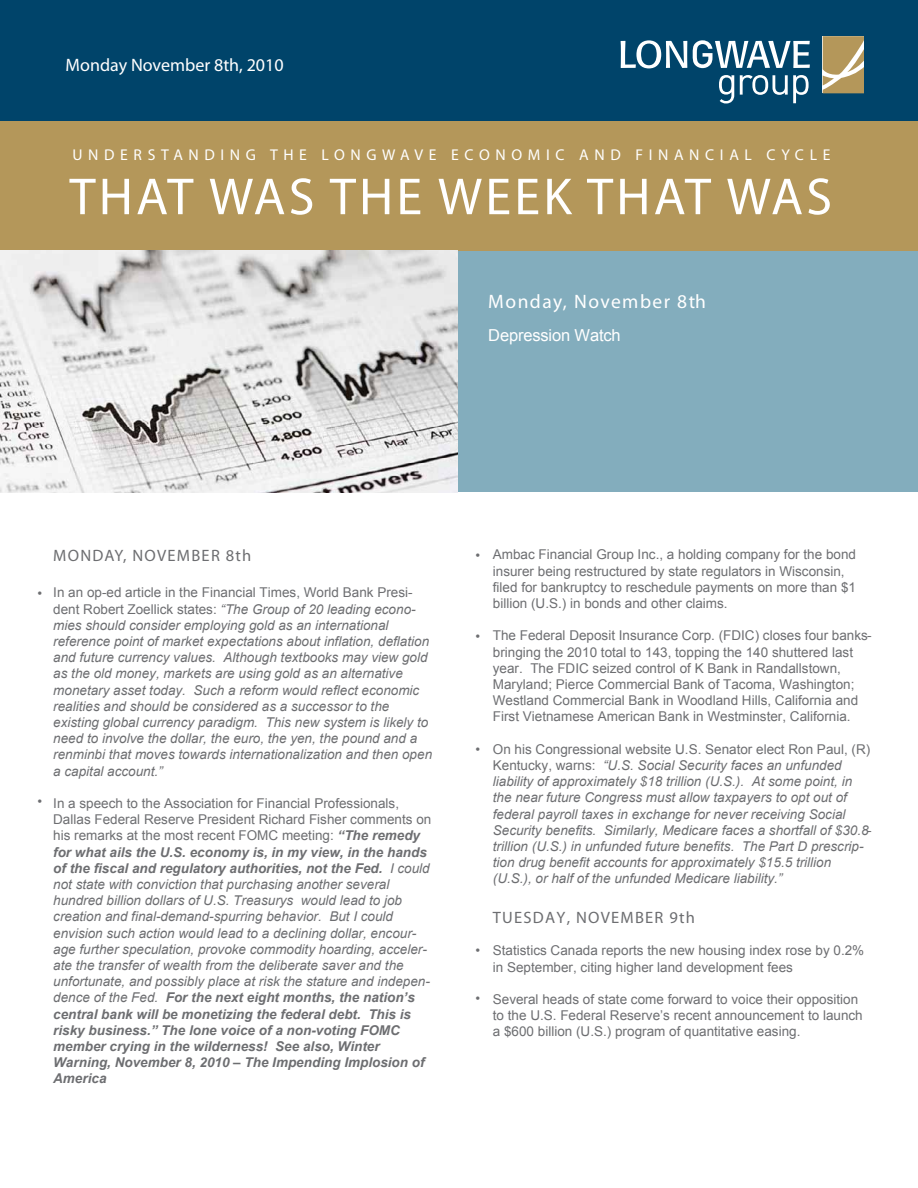
<style>
.page{position:relative;width:918px;height:1188px;background:#fff}
.page>*{position:absolute;margin:0;border:0;box-sizing:border-box;transform-origin:0 0}
.t1{font:52.5px "Myriad Pro";letter-spacing:.06em;color:#fff}
.t2{font:19.5px "Myriad Pro";letter-spacing:.075em;color:#fff}
.t3{font:18px "Myriad Pro";color:#fff}
.t4{font:16.5px "Myriad Pro";letter-spacing:.075em;color:#6d6e71}
.t5{font:16.5px "Arial";letter-spacing:-.01em;color:#fff}
.t6{font:15.6px "Myriad Pro";letter-spacing:.36em;color:#fff}
.t7{font:italic 13.5px/16.2px "Arial";color:#6d6e71}
.t8{font:13.5px/16.2px "Arial";color:#6d6e71}
.s1{font-style:normal}
.s2{font-weight:700}
</style>
<div class="page">
<div style="left:457px;top:249px;width:461px;height:243px;background:#83adbd"></div>
<div style="left:0;top:0;width:918px;height:123px;background:#00446a"></div>
<div style="left:0;top:122px;width:918px;height:129px;background:#b4975a"></div>
<img style="left:0;top:251px;width:458px;height:241px">
<svg style="left:621px;top:40px;width:66px;height:28px"></svg>
<svg style="left:693px;top:40px;width:117px;height:28px"></svg>
<svg style="left:719px;top:75px;width:15px;height:29px"></svg>
<svg style="left:740px;top:75px;width:69px;height:28px"></svg>
<svg style="left:823px;top:36px;width:41px;height:57px;background:#c1a977"></svg>
<h3 class="t3" style="left:66px;top:54px;width:220px">Monday November 8th, 2010</h3>
<p class="t6" style="left:72px;top:145px;width:759px">UNDERSTANDING THE LONGWAVE ECONOMIC AND FINANCIAL CYCLE</p>
<h1 class="t1" style="left:69px;top:164px;width:764px">THAT WAS THE WEEK THAT WAS</h1>
<h2 class="t2" style="left:488px;top:289px;width:219px">Monday, November 8th</h2>
<p class="t5" style="left:488px;top:324px;width:134px">Depression Watch</p>
<p class="t8" style="left:38px;top:585px;width:6px">•</p>
<p class="t8" style="left:38px;top:794px;width:6px">•</p>
<p class="t4" style="left:53px;top:546px;width:200px">MONDAY, NOVEMBER 8th</p>
<p class="t7" style="left:53px;top:585px;width:380px"><span class="s1">In an op-ed article in the Financial Times, World Bank Presi&shy;dent Robert Zoellick states:</span> “The Group of 20 leading econo&shy;mies should consider employing gold as an international reference point of market expectations about inflation, deflation and future currency values. Although textbooks may view gold as the old money, markets are using gold as an alternative monetary asset today. Such a reform would reflect economic realities and should be considered as a successor to the existing global currency paradigm. This new system is likely to need to involve the dollar, the euro, the yen, the pound and a renminbi that moves towards internationalization and then open a capital account.”</p>
<p class="t7" style="left:53px;top:795px;width:380px"><span class="s1">In a speech to the Association for Financial Professionals, Dallas Federal Reserve President Richard Fisher comments on his remarks at the most recent FOMC meeting:</span> <span class="s2">“The remedy for what ails the U.S. economy is, in my view, in the hands of the fiscal and regulatory authorities, not the Fed.</span> I could not state with conviction that purchasing another several hundred billion dollars of U.S. Treasurys would lead to job creation and final-demand-spurring behavior. But I could envision such action would lead to a declining dollar, encour&shy;age further speculation, provoke commodity hoarding, acceler&shy;ate the transfer of wealth from the deliberate saver and the unfortunate, and possibly place at risk the stature and indepen&shy;dence of the Fed. <span class="s2">For the next eight months, the nation’s central bank will be monetizing the federal debt. This is risky business.” The lone voice of a non-voting FOMC member crying in the wilderness! See also, Winter Warning, November 8, 2010 – The Impending Implosion of America</span></p>
<p class="t8" style="left:476px;top:548px;width:6px">•</p>
<p class="t8" style="left:476px;top:629px;width:6px">•</p>
<p class="t8" style="left:476px;top:741px;width:6px">•</p>
<p class="t8" style="left:476px;top:942px;width:6px">•</p>
<p class="t8" style="left:476px;top:990px;width:6px">•</p>
<p class="t8" style="left:493px;top:547px;width:365px">Ambac Financial Group Inc., a holding company for the bond insurer being restructured by state regulators in Wisconsin, filed for bankruptcy to reschedule payments on more than $1 billion (U.S.) in bonds and other claims.</p>
<p class="t8" style="left:493px;top:644px;width:367px">bringing the 2010 total to 143, topping the 140 shuttered last year. The FDIC seized control of K Bank in Randallstown, Maryland; Pierce Commercial Bank of Tacoma, Washington; Westland Commercial Bank in Woodland Hills, California and First Vietnamese American Bank in Westminster, California.</p>
<p class="t7" style="left:493px;top:741px;width:379px"><span class="s1">On his Congressional website U.S. Senator elect Ron Paul, (R)<br>Kentucky, warns:</span> “U.S. Social Security faces an unfunded liability of approximately $18 trillion (U.S.). At some point, in the near future Congress must allow taxpayers to opt out of federal payroll taxes in exchange for never receiving Social</p>
<p class="t7" style="left:493px;top:838px;width:372px">trillion (U.S.) in unfunded future benefits. The Part D prescrip&shy;tion drug benefit accounts for approximately $15.5 trillion (U.S.), or half of the unfunded Medicare liability.”</p>
<p class="t4" style="left:493px;top:907px;width:204px">TUESDAY, NOVEMBER 9th</p>
<p class="t8" style="left:493px;top:943px;width:373px">Statistics Canada reports the new housing index rose by 0.2% in September, citing higher land development fees</p>
<p class="t8" style="left:493px;top:991px;width:371px">Several heads of state come forward to voice their opposition to the U.S. Federal Reserve’s recent announcement to launch a $600 billion (U.S.) program of quantitative easing.</p>
<p class="t8" style="left:493px;top:628px;width:380px">The Federal Deposit Insurance Corp. (FDIC) closes four banks-</p>
<p class="t7" style="left:493px;top:822px;width:380px">Security benefits. Similarly, Medicare faces a shortfall of $30.8<span class="s1">-</span></p>
</div>
